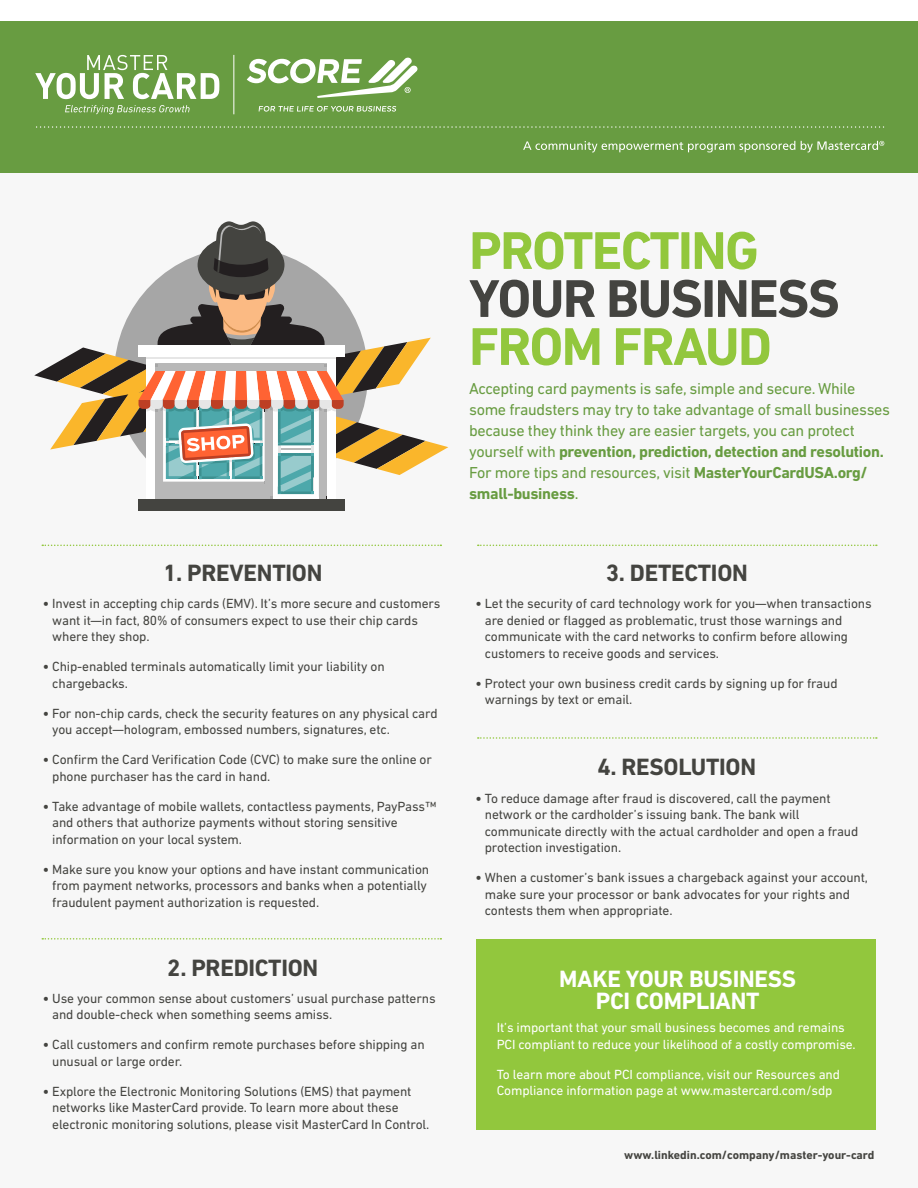
<style>
.page{position:relative;width:918px;height:1188px;background:#fff}
.page>*{position:absolute;margin:0;border:0;box-sizing:border-box;transform-origin:0 0}
.t1{font:700 54px/48px "DIN Next LT Pro";letter-spacing:-.03em;color:#92c73d}
.t2{font:700 24px "DIN Next LT Pro";letter-spacing:-.01em;color:#444440}
.t3{font:700 24px/22.5px "DIN Next LT Pro";letter-spacing:-.01em;color:#fff;text-align:center}
.t4{font:16.2px/21px "DIN Next LT Pro";letter-spacing:-.02em;color:#689c41}
.t5{font:13.5px/16.5px "DIN Next LT Pro";letter-spacing:-.01em;color:#444440}
.t6{font:13.5px/16.5px "DIN Next LT Pro";letter-spacing:-.01em;color:#fff}
.t7{font:700 12px "DIN Next LT Pro";color:#444440}
.s1{font-weight:700}
.s2{color:#444440}
</style>
<div class="page">
<div style="left:0;top:151px;width:918px;height:1037px;background:#f7f7f7"></div>
<div style="left:476px;top:940px;width:400px;height:190px;background:#92c73d"></div>
<div style="left:138px;top:499px;width:207px;height:11px;background:#444440"></div>
<svg style="left:34px;top:221px;width:414px;height:278px"></svg>
<svg style="left:42px;top:938px;width:399px;height:2px"></svg>
<svg style="left:42px;top:545px;width:399px;height:1px"></svg>
<svg style="left:478px;top:545px;width:399px;height:1px"></svg>
<svg style="left:478px;top:737px;width:399px;height:2px"></svg>
<div style="left:0;top:22px;width:918px;height:151px;background:#689c41"></div>
<svg style="left:36px;top:126px;width:848px;height:2px"></svg>
<svg style="left:35px;top:55px;width:184px;height:44px"></svg>
<svg style="left:65px;top:105px;width:125px;height:9px"></svg>
<svg style="left:259px;top:106px;width:137px;height:6px"></svg>
<svg style="left:247px;top:57px;width:171px;height:41px"></svg>
<hr style="left:234px;top:55px;width:1px;height:59px;background:#fff">
<svg style="left:523px;top:141px;width:361px;height:11px"></svg>
<p class="t2" style="left:163px;top:559px;width:161px">1. PREVENTION</p>
<p class="t5" style="left:52px;top:595px;width:390px;text-indent:-9px"><span class="s1">•</span> Invest in accepting chip cards (EMV). It’s more secure and customers want it—in fact, 80% of consumers expect to use their chip cards where they shop.</p>
<p class="t5" style="left:52px;top:658px;width:334px;text-indent:-9px"><span class="s1">•</span> Chip-enabled terminals automatically limit your liability on chargebacks.</p>
<p class="t5" style="left:52px;top:705px;width:387px;text-indent:-9px"><span class="s1">•</span> For non-chip cards, check the security features on any physical card you accept—hologram, embossed numbers, signatures, etc.</p>
<p class="t5" style="left:52px;top:751px;width:381px;text-indent:-9px"><span class="s1">•</span> Confirm the Card Verification Code (CVC) to make sure the online or phone purchaser has the card in hand.</p>
<p class="t5" style="left:52px;top:798px;width:386px;text-indent:-9px"><span class="s1">•</span> Take advantage of mobile wallets, contactless payments, PayPass™ and others that authorize payments without storing sensitive information on your local system.</p>
<p class="t5" style="left:52px;top:861px;width:379px;text-indent:-9px"><span class="s1">•</span> Make sure you know your options and have instant communication from payment networks, processors and banks when a potentially fraudulent payment authorization is requested.</p>
<p class="t2" style="left:167px;top:953px;width:153px">2. PREDICTION</p>
<p class="t5" style="left:52px;top:990px;width:385px;text-indent:-9px"><span class="s1">•</span> Use your common sense about customers’ usual purchase patterns and double-check when something seems amiss.</p>
<p class="t5" style="left:52px;top:1036px;width:374px;text-indent:-9px"><span class="s1">•</span> Call customers and confirm remote purchases before shipping an unusual or large order.</p>
<p class="t5" style="left:52px;top:1083px;width:379px;text-indent:-9px"><span class="s1">•</span> Explore the Electronic Monitoring Solutions (EMS) that payment networks like MasterCard provide. To learn more about these electronic monitoring solutions, please visit MasterCard In Control.</p>
<p class="t1" style="left:469px;top:226px;width:372px">PROTECTING<br><span class="s2">YOUR BUSINESS<br></span>FROM FRAUD</p>
<p class="t4" style="left:469px;top:378px;width:423px">Accepting card payments is safe, simple and secure. While some fraudsters may try to take advantage of small businesses because they think they are easier targets, you can protect yourself with <span class="s1">prevention, prediction, detection and resolution.<br></span>For more tips and resources, visit <span class="s1">MasterYourCardUSA.org/ small-business</span>.</p>
<p class="t2" style="left:606px;top:559px;width:144px">3. DETECTION</p>
<p class="t5" style="left:485px;top:595px;width:388px;text-indent:-9px"><span class="s1">•</span> Let the security of card technology work for you—when transactions are denied or flagged as problematic, trust those warnings and communicate with the card networks to confirm before allowing customers to receive goods and services.</p>
<p class="t5" style="left:485px;top:675px;width:354px;text-indent:-9px"><span class="s1">•</span> Protect your own business credit cards by signing up for fraud warnings by text or email.</p>
<p class="t2" style="left:597px;top:753px;width:160px">4. RESOLUTION</p>
<p class="t5" style="left:485px;top:790px;width:375px;text-indent:-9px"><span class="s1">•</span> To reduce damage after fraud is discovered, call the payment network or the cardholder’s issuing bank. The bank will communicate directly with the actual cardholder and open a fraud protection investigation.</p>
<p class="t5" style="left:485px;top:869px;width:385px;text-indent:-9px"><span class="s1">•</span> When a customer’s bank issues a chargeback against your account, make sure your processor or bank advocates for your rights and contests them when appropriate.</p>
<p class="t3" style="left:559px;top:967px;width:239px">MAKE YOUR BUSINESS<br>PCI COMPLIANT</p>
<p class="t6" style="left:497px;top:1019px;width:361px">It’s important that your small business becomes and remains<br>PCI compliant to reduce your likelihood of a costly compromise.</p>
<p class="t6" style="left:497px;top:1066px;width:345px">To learn more about PCI compliance, visit our Resources and<br>Compliance information page at www.mastercard.com/sdp</p>
<p class="t7" style="left:624px;top:1147px;width:252px">www.linkedin.com/company/master-your-card</p>
</div>
